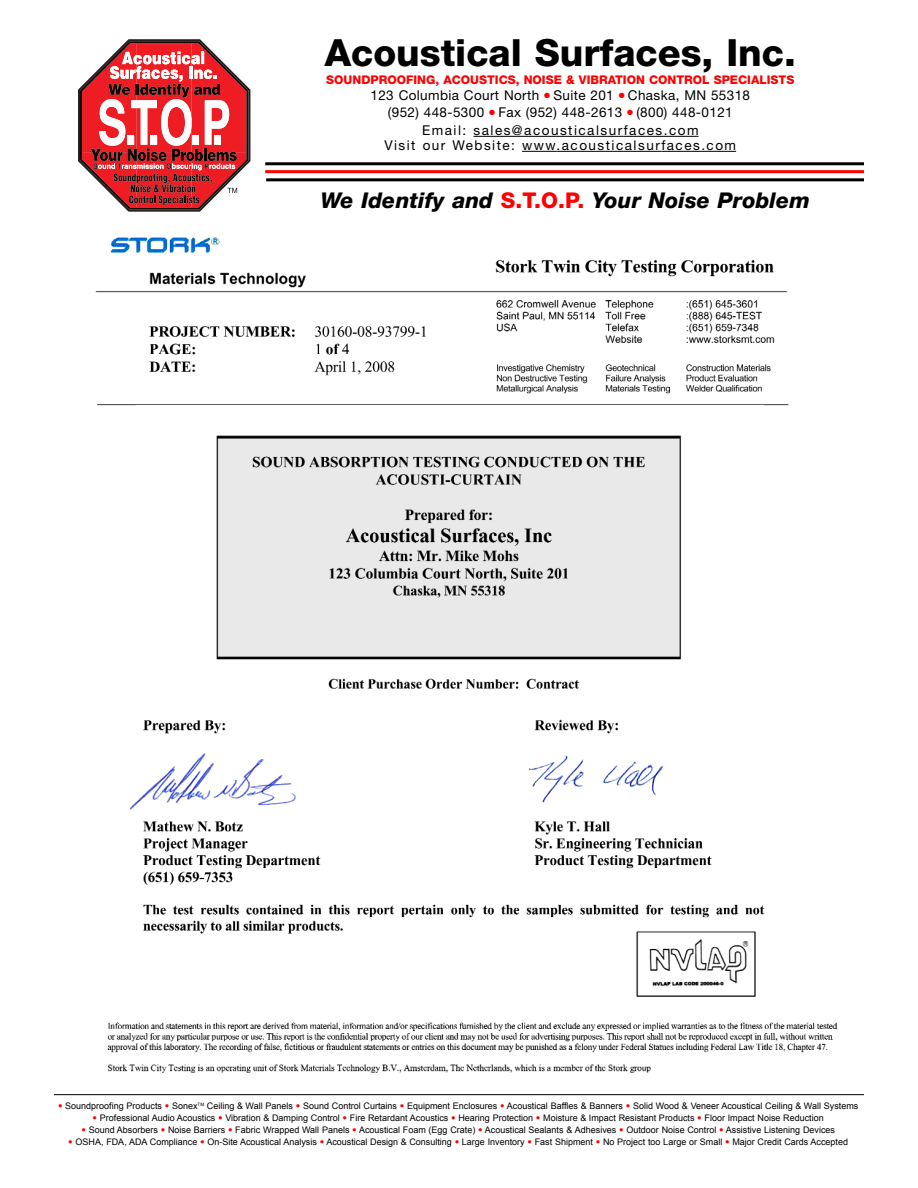
<style>
.page{position:relative;width:918px;height:1188px;background:#fff}
.page>*{position:absolute;margin:0;border:0;box-sizing:border-box;transform-origin:0 0}
.t1{font:800 37.5px "Helvetica Neue";color:#000}
.t2{font:italic 800 21.75px "Helvetica Neue";letter-spacing:.005em;color:#000}
.t3{font:13.5px/16.5px "Helvetica Neue";letter-spacing:.03em;color:#000;text-align:center}
.t4{font:13.5px/15px "Helvetica Neue";letter-spacing:.1em;color:#000;text-align:center}
.t5{font:800 12px "Helvetica Neue";color:#f00}
.t6{font:9px "Arial";color:#000}
.s1{font-style:normal;color:#f00}
.s2{font-family:"Helvetica Neue";font-weight:500;color:#f00}
</style>
<div class="page">
<hr style="left:265px;top:170px;width:599px;height:3px;background:#f00">
<hr style="left:265px;top:162px;width:599px;height:3px;background:#000">
<hr style="left:266px;top:178px;width:598px;height:3px;background:#000">
<hr style="left:473px;top:136px;width:151px;height:1px;background:#000">
<hr style="left:624px;top:136px;width:75px;height:1px;background:#000">
<hr style="left:522px;top:151px;width:35px;height:1px;background:#000">
<hr style="left:557px;top:151px;width:104px;height:1px;background:#000">
<hr style="left:661px;top:151px;width:75px;height:1px;background:#000">
<svg style="left:78px;top:39px;width:172px;height:173px"></svg>
<hr style="left:54px;top:1094px;width:810px;height:1px;background:#000">
<img style="left:95px;top:237px;width:694px;height:760px">
<img style="left:107px;top:1022px;width:731px;height:51px">
<h1 class="t1" style="left:325px;top:39px;width:473px">Acoustical Surfaces, Inc.</h1>
<h3 class="t5" style="left:326px;top:75px;width:470px">SOUNDPROOFING, ACOUSTICS, NOISE &amp; VIBRATION CONTROL SPECIALISTS</h3>
<h3 class="t3" style="left:371px;top:89px;width:381px">123 Columbia Court North <sup>●</sup> Suite 201 <sup>●</sup> Chaska, MN 55318 (952) 448-5300 <sup>●</sup> Fax (952) 448-2613 <sup>●</sup> (800) 448-0121</h3>
<h3 class="t4" style="left:385px;top:124px;width:353px">Email: sales@acousticalsurfaces.com<br>Visit our Website: www.acousticalsurfaces.com</h3>
<h2 class="t2" style="left:321px;top:192px;width:491px">We Identify and <span class="s1">S.T.O.P.</span> Your Noise Problem</h2>
<p class="t6" style="left:58px;top:1101px;width:802px"><span class="s2">•</span> Soundproofing Products <span class="s2">•</span> Sonex<sup>TM</sup> Ceiling &amp; Wall Panels <span class="s2">•</span> Sound Control Curtains <span class="s2">•</span> Equipment Enclosures <span class="s2">•</span> Acoustical Baffles &amp; Banners <span class="s2">•</span> Solid Wood &amp; Veneer Acoustical Ceiling &amp; Wall Systems</p>
<p class="t6" style="left:93px;top:1113px;width:733px"><span class="s2">•</span> Professional Audio Acoustics <span class="s2">•</span> Vibration &amp; Damping Control <span class="s2">•</span> Fire Retardant Acoustics <span class="s2">•</span> Hearing Protection <span class="s2">•</span> Moisture &amp; Impact Resistant Products <span class="s2">•</span> Floor Impact Noise Reduction</p>
<p class="t6" style="left:81px;top:1125px;width:755px"><span class="s2">•</span> Sound Absorbers <span class="s2">•</span> Noise Barriers <span class="s2">•</span> Fabric Wrapped Wall Panels <span class="s2">•</span> Acoustical Foam (Egg Crate) <span class="s2">•</span> Acoustical Sealants &amp; Adhesives <span class="s2">•</span> Outdoor Noise Control <span class="s2">•</span> Assistive Listening Devices</p>
<p class="t6" style="left:68px;top:1137px;width:781px"><span class="s2">•</span> OSHA, FDA, ADA Compliance <span class="s2">•</span> On-Site Acoustical Analysis <span class="s2">•</span> Acoustical Design &amp; Consulting <span class="s2">•</span> Large Inventory <span class="s2">•</span> Fast Shipment <span class="s2">•</span> No Project too Large or Small <span class="s2">•</span> Major Credit Cards Accepted</p>
</div>
